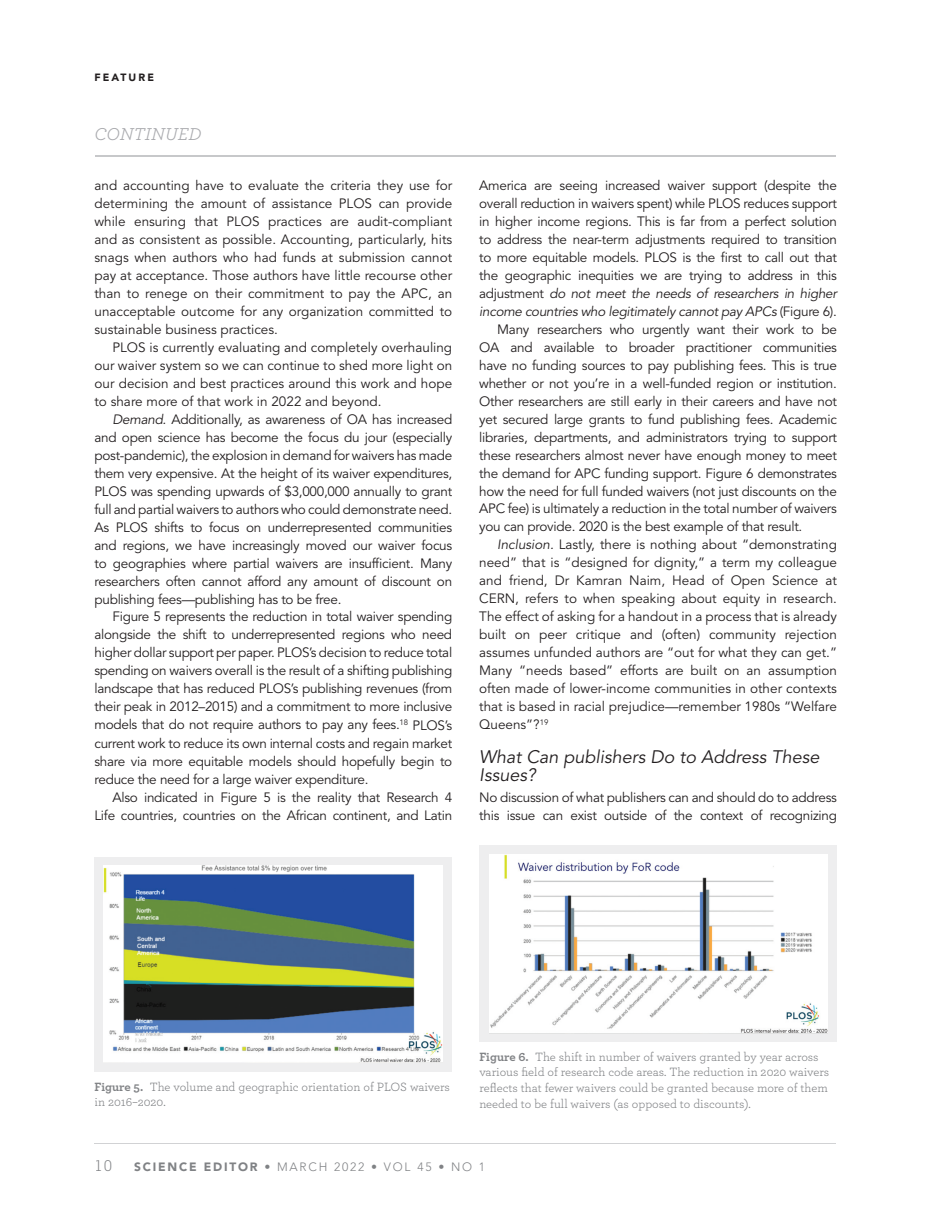
<style>
.page{position:relative;width:945px;height:1215px;background:#fff}
.page>*{position:absolute;margin:0;border:0;box-sizing:border-box;transform-origin:0 0}
.t1{font:italic 18px/18px "Avenir LT Std";color:#231f20}
.t2{font:italic 18px "Archer";color:#a8a9ad}
.t3{font:300 15px "Roboto Slab";color:#808285}
.t4{font:13.5px/18px "Avenir LT Std";letter-spacing:-.02em;color:#231f20;text-align:justify}
.t5{font:13.5px "Avenir LT Std";color:#231f20}
.t6{font:italic 13.5px "Avenir LT Std";letter-spacing:-.02em;color:#231f20}
.t7{font:12.6px/15.8px "Archer";color:#808285}
.t8{font:300 12px "Avenir LT Std";letter-spacing:.15em;color:#808285}
.t9{font:900 10.5px "Avenir LT Std";letter-spacing:.2em;color:#231f20}
.s1{font-style:italic}
.s2{font-style:normal}
.s3{font-weight:700}
.s4{font-weight:900}
</style>
<div class="page">
<hr style="left:94px;top:1143px;width:742px;height:1px;background:#d1d2d4">
<hr style="left:95px;top:155px;width:741px;height:2px;background:#c7c8ca">
<div style="left:94px;top:857px;width:358px;height:215px;background:#eeeeef"></div>
<img style="left:103px;top:866px;width:340px;height:196px">
<div style="left:479px;top:845px;width:358px;height:197px;background:#eeeeef"></div>
<img style="left:489px;top:854px;width:339px;height:179px">
<p class="t9" style="left:94px;top:71px;width:61px">FEATURE</p>
<h1 class="t2" style="left:94px;top:121px;width:108px">CONTINUED</h1>
<p class="t4" style="left:94px;top:176px;width:359px">and accounting have to evaluate the criteria they use for determining the amount of assistance PLOS can provide while ensuring that PLOS practices are audit-compliant and as consistent as possible. Accounting, particularly, hits snags when authors who had funds at submission cannot pay at acceptance. Those authors have little recourse other than to renege on their commitment to pay the APC, an unacceptable outcome for any organization committed to sustainable business practices.</p>
<p class="t4" style="left:94px;top:338px;width:359px;text-indent:18px">PLOS is currently evaluating and completely overhauling our waiver system so we can continue to shed more light on our decision and best practices around this work and hope to share more of that work in 2022 and beyond.</p>
<p class="t4" style="left:94px;top:410px;width:359px;text-indent:18px"><span class="s1">Demand.</span> Additionally, as awareness of OA has increased and open science has become the focus du jour (especially post-pandemic), the explosion in demand for waivers has made them very expensive. At the height of its waiver expenditures, PLOS was spending upwards of $3,000,000 annually to grant full and partial waivers to authors who could demonstrate need.<br>As PLOS shifts to focus on underrepresented communities and regions, we have increasingly moved our waiver focus to geographies where partial waivers are insufficient. Many researchers often cannot afford any amount of discount on publishing fees—publishing has to be free.</p>
<p class="t4" style="left:94px;top:608px;width:359px;text-indent:18px">Figure 5 represents the reduction in total waiver spending alongside the shift to underrepresented regions who need higher dollar support per paper. PLOS’s decision to reduce total spending on waivers overall is the result of a shifting publishing landscape that has reduced PLOS’s publishing revenues (from their peak in 2012–2015) and a commitment to more inclusive models that do not require authors to pay any fees.<sup>18</sup> PLOS’s current work to reduce its own internal costs and regain market share via more equitable models should hopefully begin to reduce the need for a large waiver expenditure.</p>
<p class="t4" style="left:95px;top:788px;width:359px;text-align:right">Also indicated in Figure 5 is the reality that Research 4<br>Life countries, countries on the African continent, and Latin</p>
<p class="t4" style="left:479px;top:176px;width:359px">America are seeing increased waiver support (despite the</p>
<p class="t4" style="left:479px;top:194px;width:359px">overall reduction in waivers spent) while PLOS reduces support</p>
<p class="t4" style="left:479px;top:212px;width:359px">in higher income regions. This is far from a perfect solution</p>
<p class="t4" style="left:479px;top:230px;width:359px">to address the near-term adjustments required to transition</p>
<p class="t4" style="left:479px;top:248px;width:359px">to more equitable models. PLOS is the first to call out that</p>
<p class="t4" style="left:479px;top:266px;width:359px">the geographic inequities we are trying to address in this</p>
<p class="t6" style="left:479px;top:285px;width:359px"><span class="s2">adjustment</span> do not meet the needs of researchers in higher</p>
<p class="t6" style="left:479px;top:303px;width:359px">income countries who legitimately cannot pay APCs <span class="s2">(Figure 6).</span></p>
<p class="t4" style="left:497px;top:320px;width:341px">Many researchers who urgently want their work to be</p>
<p class="t4" style="left:479px;top:338px;width:359px">OA and available to broader practitioner communities</p>
<p class="t4" style="left:479px;top:356px;width:359px">have no funding sources to pay publishing fees. This is true</p>
<p class="t4" style="left:479px;top:374px;width:359px">whether or not you’re in a well-funded region or institution.</p>
<p class="t4" style="left:479px;top:392px;width:359px">Other researchers are still early in their careers and have not</p>
<p class="t4" style="left:479px;top:410px;width:359px">yet secured large grants to fund publishing fees. Academic</p>
<p class="t4" style="left:479px;top:428px;width:359px">libraries, departments, and administrators trying to support</p>
<p class="t4" style="left:479px;top:446px;width:359px">these researchers almost never have enough money to meet</p>
<p class="t4" style="left:479px;top:464px;width:359px">the demand for APC funding support. Figure 6 demonstrates</p>
<p class="t4" style="left:479px;top:482px;width:359px">how the need for full funded waivers (not just discounts on the</p>
<p class="t4" style="left:479px;top:500px;width:359px">APC fee) is ultimately a reduction in the total number of waivers</p>
<p class="t4" style="left:479px;top:518px;width:325px">you can provide. 2020 is the best example of that result.</p>
<p class="t5" style="left:497px;top:537px;width:341px"><span class="s1">Inclusion.</span> Lastly, there is nothing about “demonstrating</p>
<p class="t5" style="left:479px;top:555px;width:359px">need” that is “designed for dignity,” a term my colleague</p>
<p class="t5" style="left:479px;top:573px;width:359px">and friend, Dr Kamran Naim, Head of Open Science at</p>
<p class="t5" style="left:479px;top:591px;width:359px">CERN, refers to when speaking about equity in research.</p>
<p class="t5" style="left:479px;top:609px;width:359px">The effect of asking for a handout in a process that is already</p>
<p class="t5" style="left:479px;top:627px;width:359px">built on peer critique and (often) community rejection</p>
<p class="t5" style="left:479px;top:645px;width:359px">assumes unfunded authors are “out for what they can get.”</p>
<p class="t5" style="left:479px;top:663px;width:359px">Many “needs based” efforts are built on an assumption</p>
<p class="t5" style="left:479px;top:681px;width:359px">often made of lower-income communities in other contexts</p>
<p class="t5" style="left:479px;top:699px;width:359px">that is based in racial prejudice—remember 1980s “Welfare</p>
<p class="t4" style="left:479px;top:716px;width:71px">Queens”?<sup>19</sup></p>
<h1 class="t1" style="left:479px;top:748px;width:342px">What Can publishers Do to Address These<br>Issues?</h1>
<p class="t4" style="left:479px;top:788px;width:359px">No discussion of what publishers can and should do to address this issue can exist outside of the context of recognizing</p>
<p class="t7" style="left:95px;top:1078px;width:357px"><span class="s3">Figure 5.</span> The volume and geographic orientation of PLOS waivers in 2016–2020.</p>
<p class="t7" style="left:479px;top:1048px;width:351px"><span class="s3">Figure 6.</span> The shift in number of waivers granted by year across various field of research code areas. The reduction in 2020 waivers reflects that fewer waivers could be granted because more of them needed to be full waivers (as opposed to discounts).</p>
<p class="t3" style="left:95px;top:1155px;width:18px">10</p>
<p class="t8" style="left:134px;top:1160px;width:353px"><span class="s4">SCIENCE EDITOR</span> • MARCH 2022 • VOL 45 • NO 1</p>
</div>
